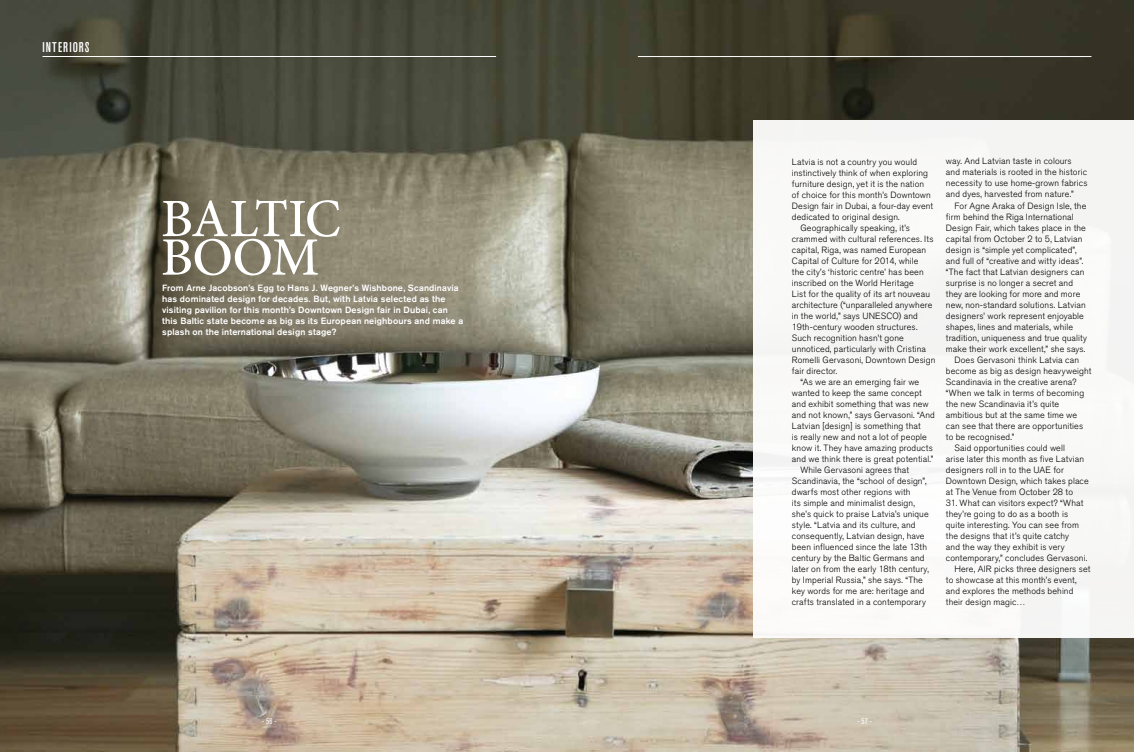
<style>
.page{position:relative;width:1134px;height:752px;background:#fff}
.page>*{position:absolute;margin:0;border:0;box-sizing:border-box;transform-origin:0 0}
.t1{font:500 54px/38.5px "Minion Pro";letter-spacing:-.02em;color:#fff}
.t2{font:14px "Akzidenz Grotesk BQ Md Cnd Alt";letter-spacing:.075em;color:#fff}
.t3{font:300 9px/11px "Akzidenz Grotesk BQ";letter-spacing:.015em;color:#000}
.t4{font:500 9px/11px "Akzidenz Grotesk BQ";letter-spacing:.015em;color:#fff}
.t5{font:condensed 8px "Akzidenz Grotesk BQ";color:#fff}
</style>
<div class="page">
<img style="left:0;top:0;width:1134px;height:751px">
<hr style="left:638px;top:56px;width:453px;height:1px;background:#fff">
<hr style="left:43px;top:56px;width:453px;height:1px;background:#fff">
<div style="left:753px;top:120px;width:381px;height:517px;background:#f9f9f8"></div>
<h2 class="t2" style="left:43px;top:40px;width:48px">INTERIORS</h2>
<h1 class="t1" style="left:161px;top:199px;width:181px">BALTIC<br>BOOM</h1>
<p class="t4" style="left:162px;top:282px;width:303px">From Arne Jacobson’s Egg to Hans J. Wegner’s Wishbone, Scandinavia has dominated design for decades. But, with Latvia selected as the visiting pavilion for this month’s Downtown Design fair in Dubai, can this Baltic state become as big as its European neighbours and make a splash on the international design stage?</p>
<p class="t5" style="left:262px;top:716px;width:16px">- 56 -</p>
<p class="t3" style="left:792px;top:156px;width:127px">Latvia is not a country you would</p>
<p class="t3" style="left:792px;top:167px;width:138px">instinctively think of when exploring</p>
<p class="t3" style="left:792px;top:178px;width:134px">furniture design, yet it is the nation</p>
<p class="t3" style="left:792px;top:189px;width:141px">of choice for this month’s Downtown</p>
<p class="t3" style="left:792px;top:200px;width:143px">Design fair in Dubai, a four-day event</p>
<p class="t3" style="left:792px;top:211px;width:109px">dedicated to original design.</p>
<p class="t3" style="left:800px;top:222px;width:111px">Geographically speaking, it’s</p>
<p class="t3" style="left:792px;top:233px;width:143px">crammed with cultural references. Its</p>
<p class="t3" style="left:792px;top:244px;width:136px">capital, Riga, was named European</p>
<p class="t3" style="left:792px;top:255px;width:128px">Capital of Culture for 2014, while</p>
<p class="t3" style="left:792px;top:266px;width:133px">the city’s ‘historic centre’ has been</p>
<p class="t3" style="left:792px;top:277px;width:124px">inscribed on the World Heritage</p>
<p class="t3" style="left:792px;top:288px;width:140px">List for the quality of its art nouveau</p>
<p class="t3" style="left:792px;top:299px;width:142px">architecture (“unparalleled anywhere</p>
<p class="t3" style="left:792px;top:310px;width:128px">in the world,” says UNESCO) and</p>
<p class="t3" style="left:792px;top:321px;width:127px">19th-century wooden structures.</p>
<p class="t3" style="left:792px;top:332px;width:113px">Such recognition hasn’t gone</p>
<p class="t3" style="left:792px;top:343px;width:136px">unnoticed, particularly with Cristina</p>
<p class="t3" style="left:792px;top:354px;width:145px">Romelli Gervasoni, Downtown Design</p>
<p class="t3" style="left:792px;top:365px;width:47px">fair director.</p>
<p class="t3" style="left:800px;top:376px;width:120px">“As we are an emerging fair we</p>
<p class="t3" style="left:792px;top:387px;width:131px">wanted to keep the same concept</p>
<p class="t3" style="left:792px;top:398px;width:138px">and exhibit something that was new</p>
<p class="t3" style="left:792px;top:409px;width:145px">and not known,” says Gervasoni. “And</p>
<p class="t3" style="left:792px;top:420px;width:130px">Latvian [design] is something that</p>
<p class="t3" style="left:792px;top:431px;width:137px">is really new and not a lot of people</p>
<p class="t3" style="left:792px;top:442px;width:142px">know it. They have amazing products</p>
<p class="t3" style="left:792px;top:453px;width:143px">and we think there is great potential.”</p>
<p class="t3" style="left:800px;top:464px;width:110px">While Gervasoni agrees that</p>
<p class="t3" style="left:792px;top:475px;width:136px">Scandinavia, the “school of design”,</p>
<p class="t3" style="left:792px;top:486px;width:120px">dwarfs most other regions with</p>
<p class="t3" style="left:792px;top:497px;width:125px">its simple and minimalist design,</p>
<p class="t3" style="left:792px;top:508px;width:138px">she’s quick to praise Latvia’s unique</p>
<p class="t3" style="left:792px;top:519px;width:125px">style. “Latvia and its culture, and</p>
<p class="t3" style="left:792px;top:530px;width:134px">consequently, Latvian design, have</p>
<p class="t3" style="left:792px;top:541px;width:137px">been influenced since the late 13th</p>
<p class="t3" style="left:792px;top:552px;width:134px">century by the Baltic Germans and</p>
<p class="t3" style="left:792px;top:563px;width:138px">later on from the early 18th century,</p>
<p class="t3" style="left:792px;top:574px;width:132px">by Imperial Russia,” she says. “The</p>
<p class="t3" style="left:792px;top:585px;width:134px">key words for me are: heritage and</p>
<p class="t3" style="left:792px;top:596px;width:136px">crafts translated in a contemporary</p>
<p class="t3" style="left:946px;top:156px;width:143px">way. And Latvian taste in colours and materials is rooted in the historic necessity to use home-grown fabrics and dyes, harvested from nature.”</p>
<p class="t3" style="left:954px;top:200px;width:133px">For Agne Araka of Design Isle, the</p>
<p class="t3" style="left:946px;top:211px;width:129px">firm behind the Riga International</p>
<p class="t3" style="left:946px;top:222px;width:142px">Design Fair, which takes place in the</p>
<p class="t3" style="left:946px;top:233px;width:138px">capital from October 2 to 5, Latvian</p>
<p class="t3" style="left:946px;top:244px;width:132px">design is “simple yet complicated”,</p>
<p class="t3" style="left:946px;top:255px;width:139px">and full of “creative and witty ideas”.</p>
<p class="t3" style="left:946px;top:266px;width:140px">“The fact that Latvian designers can</p>
<p class="t3" style="left:946px;top:277px;width:129px">surprise is no longer a secret and</p>
<p class="t3" style="left:946px;top:288px;width:136px">they are looking for more and more</p>
<p class="t3" style="left:946px;top:299px;width:141px">new, non-standard solutions. Latvian</p>
<p class="t3" style="left:946px;top:310px;width:139px">designers’ work represent enjoyable</p>
<p class="t3" style="left:946px;top:321px;width:129px">shapes, lines and materials, while</p>
<p class="t3" style="left:946px;top:332px;width:143px">tradition, uniqueness and true quality</p>
<p class="t3" style="left:946px;top:343px;width:141px">make their work excellent,” she says.</p>
<p class="t3" style="left:954px;top:354px;width:126px">Does Gervasoni think Latvia can</p>
<p class="t3" style="left:946px;top:365px;width:147px">become as big as design heavyweight</p>
<p class="t3" style="left:946px;top:376px;width:132px">Scandinavia in the creative arena?</p>
<p class="t3" style="left:946px;top:387px;width:140px">“When we talk in terms of becoming</p>
<p class="t3" style="left:946px;top:398px;width:115px">the new Scandinavia it’s quite</p>
<p class="t3" style="left:946px;top:409px;width:133px">ambitious but at the same time we</p>
<p class="t3" style="left:946px;top:420px;width:139px">can see that there are opportunities</p>
<p class="t3" style="left:946px;top:431px;width:70px">to be recognised.”</p>
<p class="t3" style="left:954px;top:442px;width:112px">Said opportunities could well</p>
<p class="t3" style="left:946px;top:453px;width:140px">arise later this month as five Latvian</p>
<p class="t3" style="left:946px;top:464px;width:119px">designers roll in to the UAE for</p>
<p class="t3" style="left:946px;top:475px;width:144px">Downtown Design, which takes place</p>
<p class="t3" style="left:946px;top:486px;width:129px">at The Venue from October 28 to</p>
<p class="t3" style="left:946px;top:497px;width:139px">31. What can visitors expect? “What</p>
<p class="t3" style="left:946px;top:508px;width:124px">they’re going to do as a booth is</p>
<p class="t3" style="left:946px;top:519px;width:135px">quite interesting. You can see from</p>
<p class="t3" style="left:946px;top:530px;width:125px">the designs that it’s quite catchy</p>
<p class="t3" style="left:946px;top:541px;width:120px">and the way they exhibit is very</p>
<p class="t3" style="left:946px;top:552px;width:143px">contemporary,” concludes Gervasoni.</p>
<p class="t3" style="left:954px;top:563px;width:137px">Here, AIR picks three designers set</p>
<p class="t3" style="left:946px;top:574px;width:132px">to showcase at this month’s event,</p>
<p class="t3" style="left:946px;top:585px;width:129px">and explores the methods behind</p>
<p class="t3" style="left:946px;top:596px;width:81px">their design magic…</p>
<p class="t5" style="left:857px;top:716px;width:16px">- 57 -</p>
</div>
